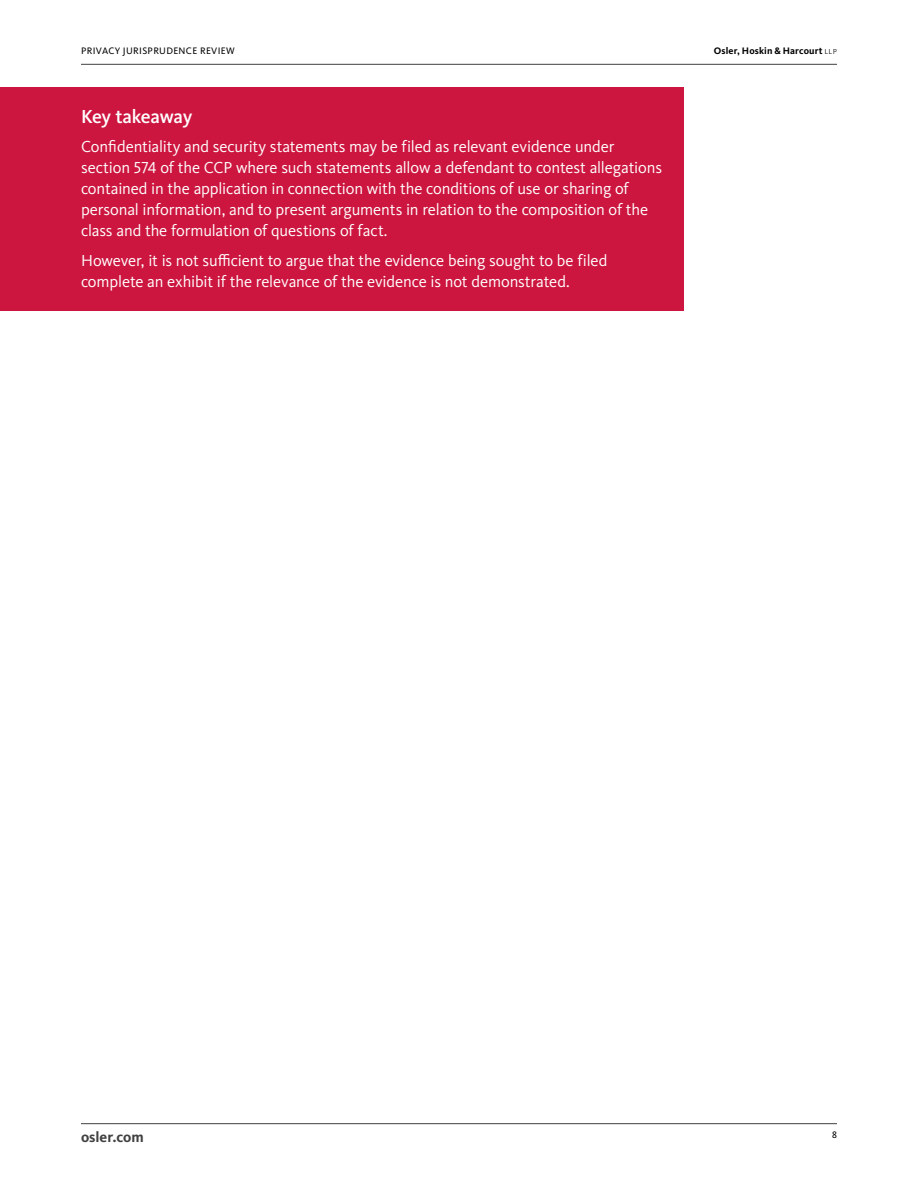
<style>
.page{position:relative;width:918px;height:1188px;background:#fff}
.page>*{position:absolute;margin:0;border:0;box-sizing:border-box;transform-origin:0 0}
.Key_Takeaway_header{font:500 19.5px "Kievit Pro";letter-spacing:-.02em;color:#fff}
.Key_Takeaway_copy{font:16.5px/21px "Kievit Pro";letter-spacing:-.01em;color:#fff}
.t1{font:700 15px "Kievit Pro";color:#414141}
.t2{font:9.75px "Kievit Pro";letter-spacing:.035em;color:#000}
.t3{font:700 9.75px "Kievit Pro";letter-spacing:.015em;color:#000}
.s1{font-weight:300}
</style>
<div class="page">
<hr style="left:81px;top:1123px;width:756px;height:1px;background:#414141">
<hr style="left:81px;top:64px;width:756px;height:1px;background:#414141">
<div style="left:0;top:88px;width:683px;height:53px;background:#cd163f"></div>
<div style="left:0;top:140px;width:683px;height:121px;background:#cd163f"></div>
<div style="left:0;top:254px;width:683px;height:57px;background:#cd163f"></div>
<p class="t2" style="left:81px;top:45px;width:155px">PRIVACY JURISPRUDENCE REVIEW</p>
<p class="t3" style="left:714px;top:45px;width:125px">Osler, Hoskin &amp; Harcourt <span class="s1">llp</span></p>
<p class="Key_Takeaway_header" style="left:81px;top:105px;width:113px">Key takeaway</p>
<p class="Key_Takeaway_copy" style="left:81px;top:136px;width:583px">Confidentiality and security statements may be filed as relevant evidence under section 574 of the CCP where such statements allow a defendant to contest allegations contained in the application in connection with the conditions of use or sharing of personal information, and to present arguments in relation to the composition of the class and the formulation of questions of fact.</p>
<p class="Key_Takeaway_copy" style="left:81px;top:250px;width:528px">However, it is not sufficient to argue that the evidence being sought to be filed complete an exhibit if the relevance of the evidence is not demonstrated.</p>
<p class="t1" style="left:81px;top:1128px;width:64px">osler.com</p>
<p class="t2" style="left:832px;top:1129px;width:6px">8</p>
</div>
